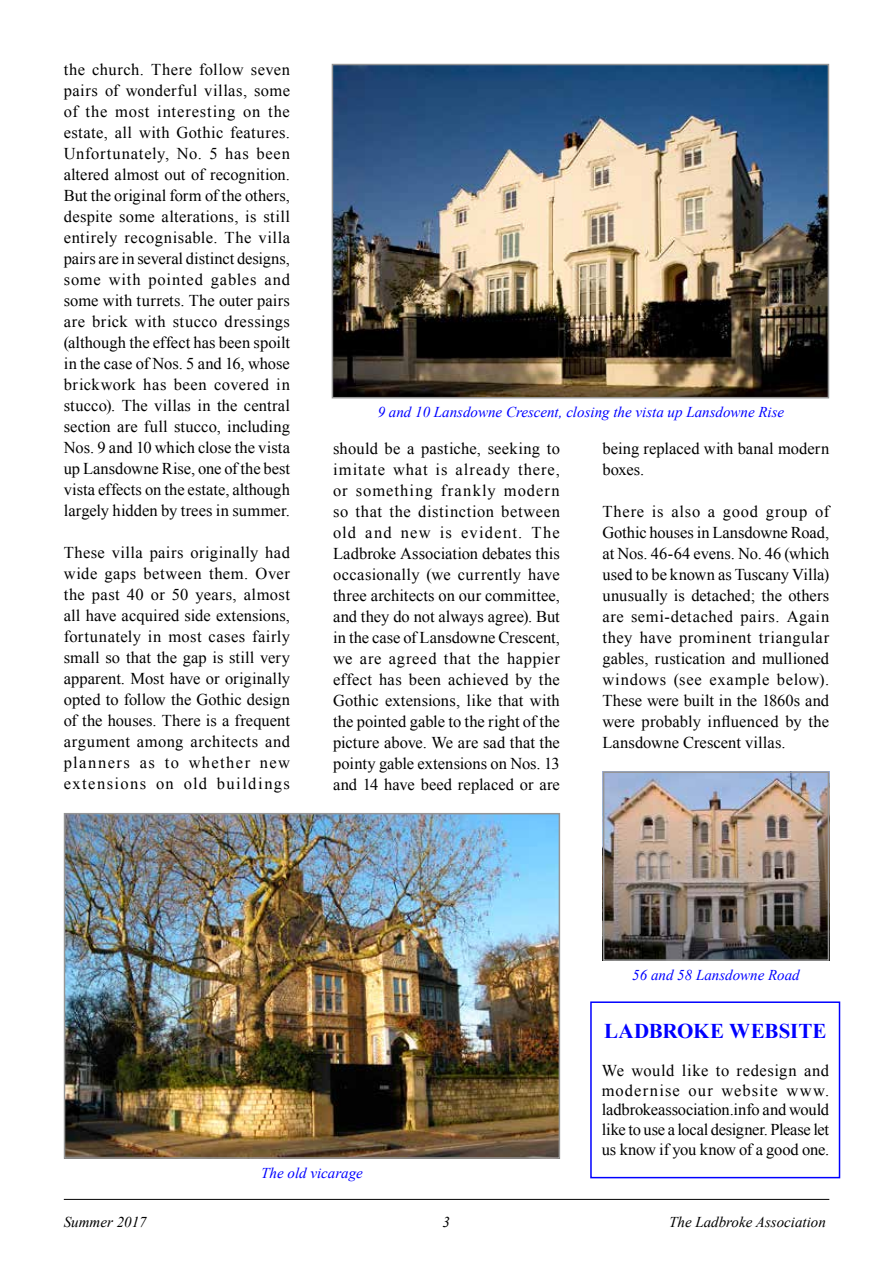
<style>
.page{position:relative;width:893px;height:1263px;background:#fff}
.page>*{position:absolute;margin:0;border:0;box-sizing:border-box;transform-origin:0 0}
.t1{font:700 21px "Times New Roman";letter-spacing:.005em;color:#00f}
.t2{font:16.5px/21px "Times New Roman";letter-spacing:.005em;color:#000;text-align:justify}
.t3{font:italic 15px "Times New Roman";color:#00f}
.t4{font:italic 15px "Times New Roman";color:#000}
</style>
<div class="page">
<hr style="left:64px;top:1199px;width:765px;height:1px;background:#000">
<img style="left:335px;top:67px;width:491px;height:328px">
<div style="left:332px;top:64px;width:497px;height:334px;border:2px solid #959595"></div>
<img style="left:67px;top:816px;width:490px;height:340px">
<div style="left:64px;top:813px;width:496px;height:346px;border:2px solid #959595"></div>
<div style="left:590px;top:1001px;width:250px;height:177px;border:2px solid #00f"></div>
<img style="left:606px;top:774px;width:220px;height:184px">
<div style="left:603px;top:771px;width:226px;height:190px;border:2px solid #959595"></div>
<p class="t2" style="left:64px;top:59px;width:228px">the church. There follow seven pairs of wonderful villas, some of the most interesting on the estate, all with Gothic features.<br>Unfortunately, No. 5 has been altered almost out of recognition.<br>But the original form of the others, despite some alterations, is still entirely recognisable. The villa pairs are in several distinct designs, some with pointed gables and some with turrets. The outer pairs are brick with stucco dressings (although the effect has been spoilt in the case of Nos. 5 and 16, whose brickwork has been covered in stucco). The villas in the central section are full stucco, including Nos. 9 and 10 which close the vista up Lansdowne Rise, one of the best vista effects on the estate, although largely hidden by trees in summer.</p>
<p class="t2" style="left:64px;top:542px;width:228px">These villa pairs originally had wide gaps between them. Over the past 40 or 50 years, almost all have acquired side extensions, fortunately in most cases fairly small so that the gap is still very apparent. Most have or originally opted to follow the Gothic design of the houses. There is a frequent argument among architects and planners as to whether new extensions on old buildings</p>
<p class="t3" style="left:378px;top:402px;width:408px">9 and 10 Lansdowne Crescent, closing the vista up Lansdowne Rise</p>
<p class="t2" style="left:333px;top:438px;width:228px">should be a pastiche, seeking to imitate what is already there, or something frankly modern so that the distinction between old and new is evident. The Ladbroke Association debates this occasionally (we currently have three architects on our committee, and they do not always agree). But in the case of Lansdowne Crescent, we are agreed that the happier effect has been achieved by the Gothic extensions, like that with the pointed gable to the right of the picture above. We are sad that the pointy gable extensions on Nos. 13 and 14 have beed replaced or are</p>
<p class="t2" style="left:602px;top:438px;width:228px">being replaced with banal modern boxes.</p>
<p class="t2" style="left:602px;top:501px;width:228px">There is also a good group of Gothic houses in Lansdowne Road, at Nos. 46-64 evens. No. 46 (which used to be known as Tuscany Villa) unusually is detached; the others are semi-detached pairs. Again they have prominent triangular gables, rustication and mullioned windows (see example below).<br>These were built in the 1860s and were probably influenced by the Lansdowne Crescent villas.</p>
<p class="t3" style="left:632px;top:965px;width:169px">56 and 58 Lansdowne Road</p>
<p class="t1" style="left:604px;top:1016px;width:224px">LADBROKE WEBSITE</p>
<p class="t2" style="left:602px;top:1060px;width:229px;line-height:19.8px">We would like to redesign and modernise our website www. ladbrokeassociation.info and would like to use a local designer. Please let us know if you know of a good one.</p>
<p class="t3" style="left:261px;top:1162px;width:103px">The old vicarage</p>
<p class="t4" style="left:64px;top:1211px;width:84px">Summer 2017</p>
<p class="t4" style="left:443px;top:1211px;width:9px">3</p>
<p class="t4" style="left:669px;top:1211px;width:158px">The Ladbroke Association</p>
</div>
